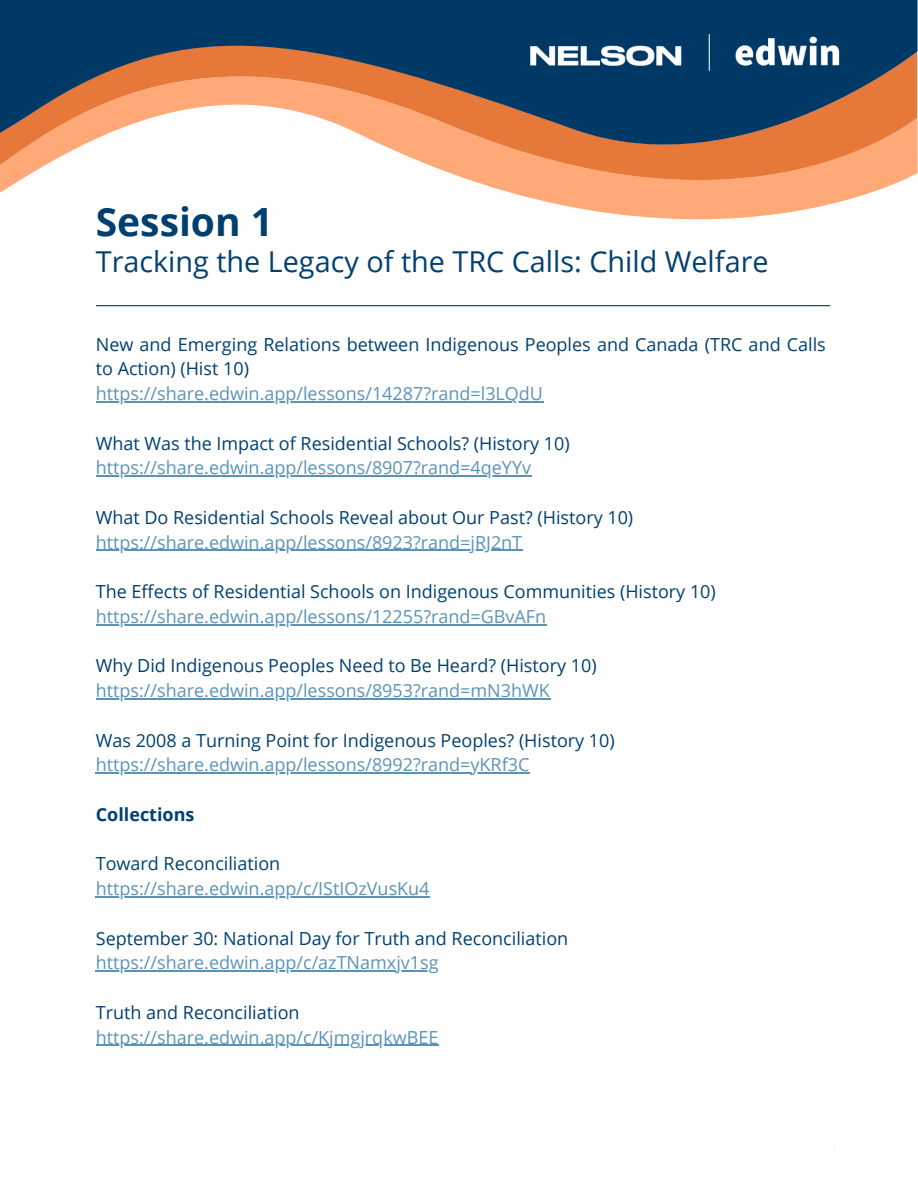
<style>
.page{position:relative;width:918px;height:1188px;background:#fff}
.page>*{position:absolute;margin:0;border:0;box-sizing:border-box;transform-origin:0 0}
.t1{font:700 39px "Open Sans";color:#004071}
.t2{font:28.8px "Open Sans";color:#004071}
.t3{font:18px/24.8px "Open Sans";color:#004071}
.t4{font:18px "Open Sans";color:#5b93b7}
.t5{font:700 18px "Open Sans";color:#004071}
</style>
<div class="page">
<hr style="left:96px;top:305px;width:734px;height:1px;background:#013966">
<svg style="left:548px;top:202px;width:291px;height:18px;fill:#ffa978"></svg>
<svg style="left:0;top:0;width:918px;height:202px"></svg>
<img style="left:502px;top:19px;width:364px;height:72px">
<hr style="left:96px;top:401px;width:447px;height:1px;background:#5b93b7">
<hr style="left:96px;top:475px;width:435px;height:2px;background:#5b93b7">
<hr style="left:96px;top:550px;width:427px;height:1px;background:#5b93b7">
<hr style="left:96px;top:624px;width:451px;height:1px;background:#5b93b7">
<hr style="left:96px;top:698px;width:454px;height:1px;background:#5b93b7">
<hr style="left:96px;top:772px;width:434px;height:2px;background:#5b93b7">
<hr style="left:96px;top:896px;width:334px;height:1px;background:#5b93b7">
<hr style="left:96px;top:970px;width:343px;height:2px;background:#5b93b7">
<hr style="left:96px;top:1045px;width:343px;height:1px;background:#5b93b7">
<h1 class="t1" style="left:96px;top:194px;width:179px">Session 1</h1>
<h2 class="t2" style="left:96px;top:241px;width:674px">Tracking the Legacy of the TRC Calls: Child Welfare</h2>
<p class="t3" style="left:96px;top:331px;width:732px">New and Emerging Relations between Indigenous Peoples and Canada (TRC and Calls to Action) (Hist 10)</p>
<p class="t4" style="left:96px;top:381px;width:449px">https://share.edwin.app/lessons/14287?rand=l3LQdU</p>
<p class="t3" style="left:96px;top:430px;width:475px">What Was the Impact of Residential Schools? (History 10)</p>
<p class="t4" style="left:96px;top:455px;width:437px">https://share.edwin.app/lessons/8907?rand=4qeYYv</p>
<p class="t3" style="left:96px;top:504px;width:539px">What Do Residential Schools Reveal about Our Past? (History 10)</p>
<p class="t4" style="left:96px;top:529px;width:428px">https://share.edwin.app/lessons/8923?rand=jRJ2nT</p>
<p class="t3" style="left:96px;top:579px;width:622px">The Effects of Residential Schools on Indigenous Communities (History 10)</p>
<p class="t4" style="left:96px;top:604px;width:452px">https://share.edwin.app/lessons/12255?rand=GBvAFn</p>
<p class="t3" style="left:96px;top:653px;width:502px">Why Did Indigenous Peoples Need to Be Heard? (History 10)</p>
<p class="t4" style="left:96px;top:678px;width:456px">https://share.edwin.app/lessons/8953?rand=mN3hWK</p>
<p class="t3" style="left:96px;top:727px;width:521px">Was 2008 a Turning Point for Indigenous Peoples? (History 10)</p>
<p class="t4" style="left:96px;top:752px;width:435px">https://share.edwin.app/lessons/8992?rand=yKRf3C</p>
<p class="t5" style="left:96px;top:802px;width:100px">Collections</p>
<p class="t3" style="left:96px;top:851px;width:186px">Toward Reconciliation</p>
<p class="t4" style="left:96px;top:876px;width:335px">https://share.edwin.app/c/IStIOzVusKu4</p>
<p class="t3" style="left:96px;top:925px;width:474px">September 30: National Day for Truth and Reconciliation</p>
<p class="t4" style="left:96px;top:950px;width:344px">https://share.edwin.app/c/azTNamxjv1sg</p>
<p class="t3" style="left:96px;top:999px;width:205px">Truth and Reconciliation</p>
<p class="t4" style="left:96px;top:1024px;width:344px">https://share.edwin.app/c/KjmgjrqkwBEE</p>
</div>
